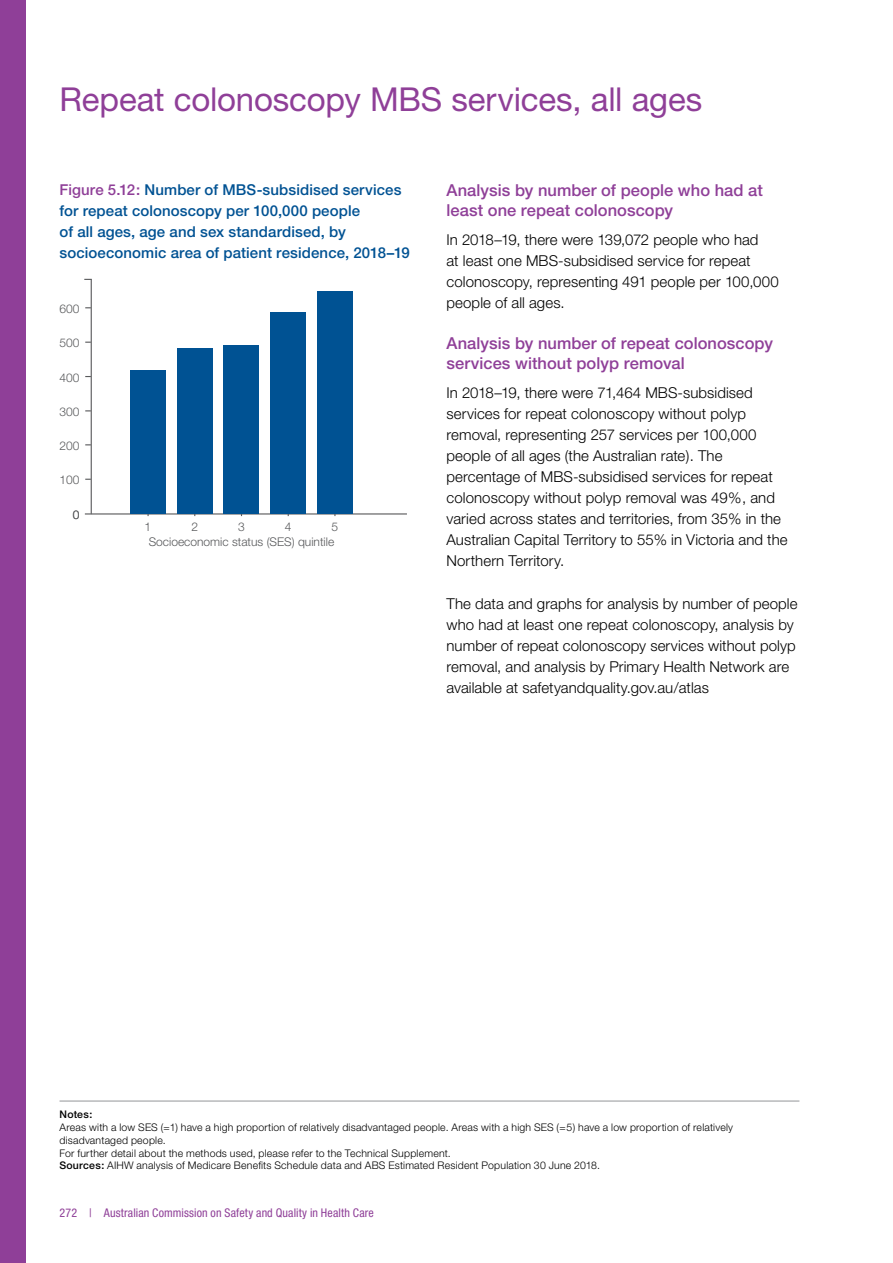
<style>
.page{position:relative;width:893px;height:1263px;background:#fff}
.page>*{position:absolute;margin:0;border:0;box-sizing:border-box;transform-origin:0 0}
.t1{font:33px "Helvetica Neue";letter-spacing:-.005em;color:#8f3f98}
._02_Heading_L3{font:500 16.5px/19.8px "Helvetica Neue";letter-spacing:.005em;color:#8f3f98}
._03_Body_Copy{font:300 15px/21px "Helvetica Neue";letter-spacing:.005em;color:#000}
._02_Figure_Header{font:500 15px/21px "Helvetica Neue";letter-spacing:.005em;color:#005293}
.t2{font:300 12px/15.3px "Helvetica Neue";color:#58595b;text-align:center}
.t3{font:condensed 12px "Helvetica Neue";letter-spacing:.01em;color:#8f3f98}
._05_Footnote_7pt{font:300 10.5px/12.8px "Helvetica Neue";letter-spacing:.02em;color:#000}
._05_Footnote_7pt_Not{font:500 10.5px "Helvetica Neue";letter-spacing:.02em;color:#000}
.s1{color:#8f3f98}
.s2{font-weight:500}
</style>
<div class="page">
<div style="left:0;top:0;width:26px;height:1263px;background:#8f3f98"></div>
<hr style="left:60px;top:1101px;width:739px;height:1px;background:#939598">
<hr style="left:91px;top:279px;width:1px;height:235px;background:#58595b">
<hr style="left:91px;top:513px;width:316px;height:1px;background:#58595b">
<div style="left:317px;top:291px;width:35px;height:223px;background:#005293"></div>
<div style="left:271px;top:312px;width:35px;height:202px;background:#005293"></div>
<div style="left:224px;top:345px;width:35px;height:169px;background:#005293"></div>
<div style="left:177px;top:348px;width:35px;height:166px;background:#005293"></div>
<div style="left:131px;top:370px;width:35px;height:144px;background:#005293"></div>
<h1 class="t1" style="left:60px;top:80px;width:644px">Repeat colonoscopy MBS services, all ages</h1>
<h3 class="_02_Figure_Header" style="left:60px;top:179px;width:352px"><span class="s1">Figure 5.12:</span> Number of MBS-subsidised services for repeat colonoscopy per 100,000 people<br>of all ages, age and sex standardised, by socioeconomic area of patient residence, 2018–19</h3>
<p class="t2" style="left:60px;top:300px;width:22px">600</p>
<p class="t2" style="left:60px;top:335px;width:22px">500</p>
<p class="t2" style="left:60px;top:369px;width:22px">400</p>
<p class="t2" style="left:60px;top:404px;width:22px">300</p>
<p class="t2" style="left:60px;top:437px;width:22px">200</p>
<p class="t2" style="left:60px;top:472px;width:22px">100</p>
<p class="t2" style="left:73px;top:507px;width:8px">0</p>
<p class="t2" style="left:145px;top:519px;width:8px">1</p>
<p class="t2" style="left:191px;top:519px;width:8px">2</p>
<p class="t2" style="left:149px;top:519px;width:187px">3<br>Socioeconomic status (SES) quintile</p>
<p class="t2" style="left:285px;top:519px;width:8px">4</p>
<p class="t2" style="left:332px;top:519px;width:8px">5</p>
<h3 class="_02_Heading_L3" style="left:446px;top:180px;width:318px">Analysis by number of people who had at least one repeat colonoscopy</h3>
<p class="_03_Body_Copy" style="left:446px;top:229px;width:334px">In 2018–19, there were 139,072 people who had<br>at least one MBS-subsidised service for repeat colonoscopy, representing 491 people per 100,000 people of all ages.</p>
<h3 class="_02_Heading_L3" style="left:446px;top:333px;width:328px">Analysis by number of repeat colonoscopy services without polyp removal</h3>
<p class="_03_Body_Copy" style="left:446px;top:382px;width:343px">In 2018–19, there were 71,464 MBS-subsidised services for repeat colonoscopy without polyp removal, representing 257 services per 100,000 people of all ages (the Australian rate). The percentage of MBS-subsidised services for repeat colonoscopy without polyp removal was 49%, and varied across states and territories, from 35% in the Australian Capital Territory to 55% in Victoria and the Northern Territory.</p>
<p class="_03_Body_Copy" style="left:446px;top:592px;width:353px">The data and graphs for analysis by number of people who had at least one repeat colonoscopy, analysis by number of repeat colonoscopy services without polyp removal, and analysis by Primary Health Network are available at safetyandquality.gov.au/atlas</p>
<p class="_05_Footnote_7pt_Not" style="left:60px;top:1108px;width:34px">Notes:</p>
<p class="_05_Footnote_7pt" style="left:60px;top:1121px;width:675px">Areas with a low SES (=1) have a high proportion of relatively disadvantaged people. Areas with a high SES (=5) have a low proportion of relatively disadvantaged people.</p>
<p class="_05_Footnote_7pt" style="left:60px;top:1146px;width:393px">For further detail about the methods used, please refer to the Technical Supplement.</p>
<p class="_05_Footnote_7pt" style="left:60px;top:1159px;width:542px"><span class="s2">Sources:</span> AIHW analysis of Medicare Benefits Schedule data and ABS Estimated Resident Population 30 June 2018.</p>
<p class="t3" style="left:60px;top:1206px;width:316px">272 | Australian Commission on Safety and Quality in Health Care</p>
</div>
